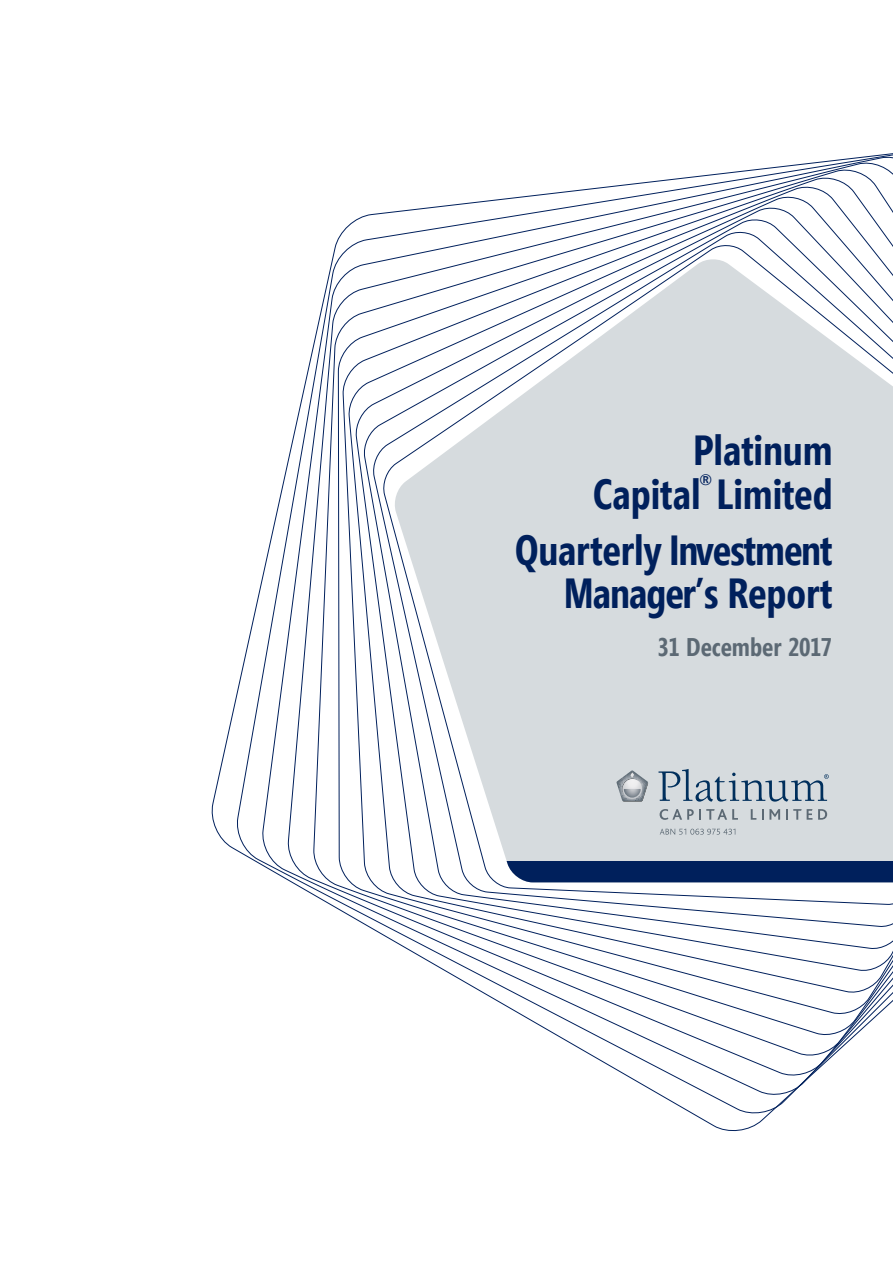
<style>
.page{position:relative;width:893px;height:1263px;background:#fff}
.page>*{position:absolute;margin:0;border:0;box-sizing:border-box;transform-origin:0 0}
.t1{font:700 42px/43.5px "Segoe Condensed";letter-spacing:-.025em;color:#00205c;text-align:right}
.t2{font:700 42px/43.5px "Segoe Condensed";letter-spacing:-.005em;color:#00205c;text-align:right}
.t3{font:700 25.5px "Segoe Condensed";letter-spacing:-.005em;color:#5c6974}
.t4{font:700 15px "Segoe Condensed";color:#00205c}
</style>
<div class="page">
<svg style="left:313px;top:167px;width:580px;height:743px"></svg>
<svg style="left:338px;top:175px;width:555px;height:956px"></svg>
<svg style="left:342px;top:184px;width:551px;height:833px"></svg>
<svg style="left:348px;top:194px;width:545px;height:801px"></svg>
<svg style="left:355px;top:205px;width:538px;height:768px"></svg>
<svg style="left:363px;top:217px;width:530px;height:734px"></svg>
<svg style="left:372px;top:230px;width:521px;height:698px"></svg>
<svg style="left:382px;top:243px;width:511px;height:663px"></svg>
<svg style="left:393px;top:258px;width:500px;height:603px;fill:#d6dbde"></svg>
<svg style="left:393px;top:861px;width:500px;height:21px;fill:#00205c"></svg>
<svg style="left:658px;top:769px;width:171px;height:33px;background:#acb9c4"></svg>
<svg style="left:616px;top:770px;width:32px;height:31px"></svg>
<svg style="left:660px;top:809px;width:78px;height:11px"></svg>
<svg style="left:751px;top:809px;width:12px;height:11px"></svg>
<svg style="left:769px;top:809px;width:11px;height:11px"></svg>
<svg style="left:786px;top:809px;width:26px;height:11px"></svg>
<svg style="left:818px;top:809px;width:9px;height:11px"></svg>
<svg style="left:660px;top:829px;width:75px;height:6px"></svg>
<p class="t2" style="left:593px;top:429px;width:242px">Platinum<br>Capital Limited</p>
<p class="t4" style="left:700px;top:471px;width:14px">®</p>
<p class="t1" style="left:515px;top:529px;width:320px">Quarterly Investment<br>Manager’s Report</p>
<p class="t3" style="left:658px;top:631px;width:176px">31 December 2017</p>
</div>
